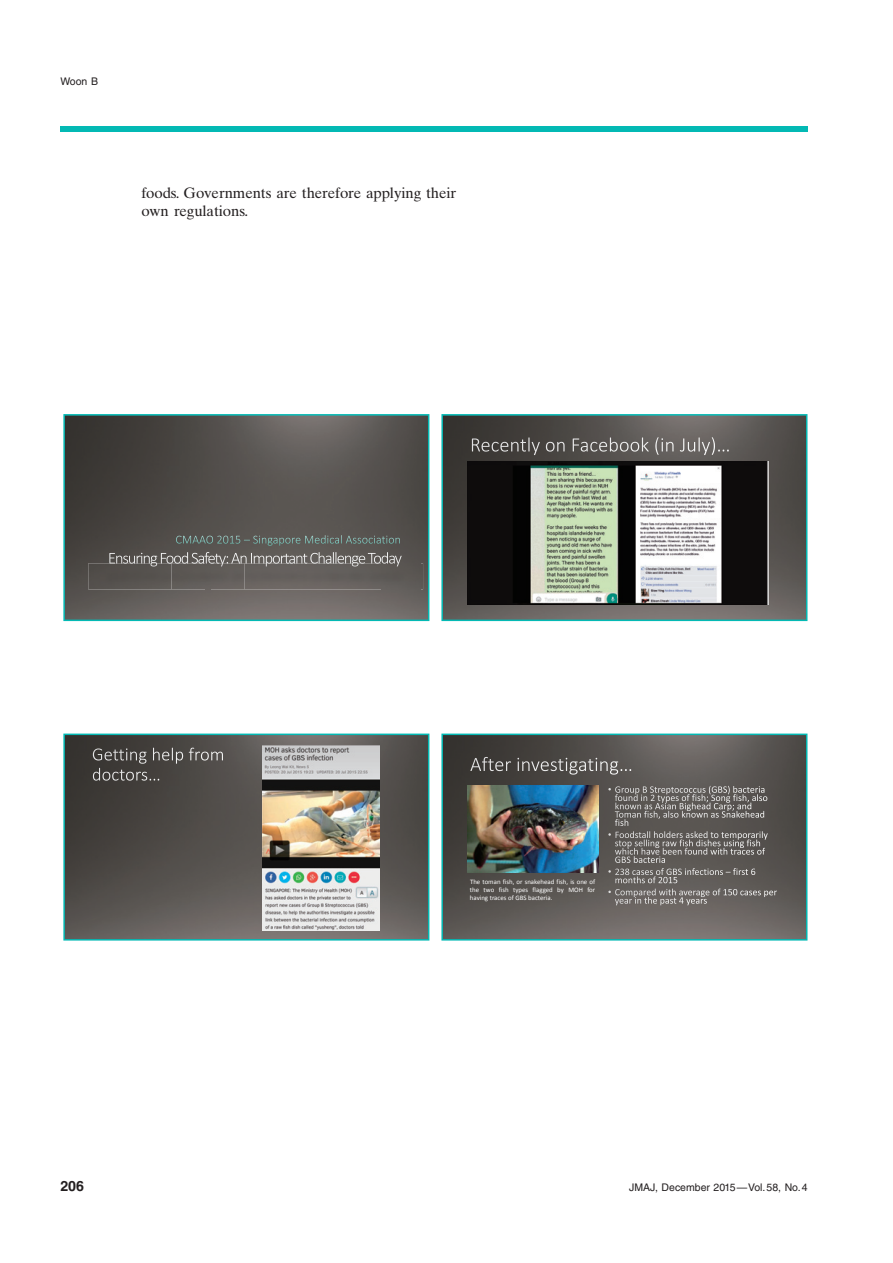
<style>
.page{position:relative;width:893px;height:1263px;background:#fff}
.page>*{position:absolute;margin:0;border:0;box-sizing:border-box;transform-origin:0 0}
.t1{font:15px/18px "Times Ten LT Std";letter-spacing:-.005em;color:#231f20}
.t2{font:700 14.25px "Helvetica LT Std";color:#231f20}
.t3{font:10.5px "Helvetica LT Std";color:#231f20}
.t4{font:6.9px/8.2px "Calibri";color:#fff;text-align:justify}
</style>
<div class="page">
<img style="left:66px;top:417px;width:360px;height:201px">
<img style="left:88px;top:563px;width:83px;height:26px">
<img style="left:171px;top:566px;width:34px;height:23px">
<img style="left:245px;top:566px;width:136px;height:23px">
<img style="left:211px;top:566px;width:34px;height:23px">
<img style="left:205px;top:566px;width:6px;height:23px">
<img style="left:420px;top:563px;width:3px;height:26px">
<img style="left:381px;top:563px;width:39px;height:26px">
<svg style="left:109px;top:552px;width:279px;height:14px;background:#797673"></svg>
<svg style="left:176px;top:536px;width:52px;height:8px"></svg>
<svg style="left:244px;top:535px;width:143px;height:9px"></svg>
<div style="left:63px;top:414px;width:366px;height:207px;border:2px solid #03b9b4"></div>
<img style="left:444px;top:417px;width:360px;height:201px">
<svg style="left:528px;top:437px;width:187px;height:18px;background:#6f6c69"></svg>
<img style="left:467px;top:461px;width:301px;height:144px">
<div style="left:441px;top:414px;width:366px;height:207px;border:2px solid #03b9b4"></div>
<img style="left:66px;top:737px;width:360px;height:201px">
<svg style="left:93px;top:748px;width:101px;height:13px"></svg>
<svg style="left:93px;top:768px;width:54px;height:13px"></svg>
<img style="left:262px;top:745px;width:118px;height:185px">
<div style="left:63px;top:734px;width:366px;height:207px;border:2px solid #03b9b4"></div>
<img style="left:444px;top:737px;width:360px;height:201px">
<svg style="left:470px;top:757px;width:127px;height:14px;background:#666461"></svg>
<svg style="left:608px;top:786px;width:157px;height:97px;background:#6f6c69"></svg>
<svg style="left:718px;top:889px;width:59px;height:6px"></svg>
<svg style="left:608px;top:889px;width:101px;height:15px;background:#837f7c"></svg>
<img style="left:467px;top:785px;width:131px;height:87px">
<div style="left:441px;top:734px;width:366px;height:207px;border:2px solid #03b9b4"></div>
<div style="left:60px;top:126px;width:747px;height:6px;background:#03b9b4"></div>
<h3 class="t3" style="left:60px;top:77px;width:39px">Woon B</h3>
<h1 class="t1" style="left:141px;top:186px;width:317px">foods. Governments are therefore applying their own regulations.</h1>
<p class="t4" style="left:470px;top:878px;width:127px">The toman fish, or snakehead fish, is one of the two fish types flagged by MOH for having traces of GBS bacteria.</p>
<h2 class="t2" style="left:60px;top:1181px;width:25px">206</h2>
<h3 class="t3" style="left:629px;top:1184px;width:180px">JMAJ, December 2015—Vol.58, No.4</h3>
</div>
